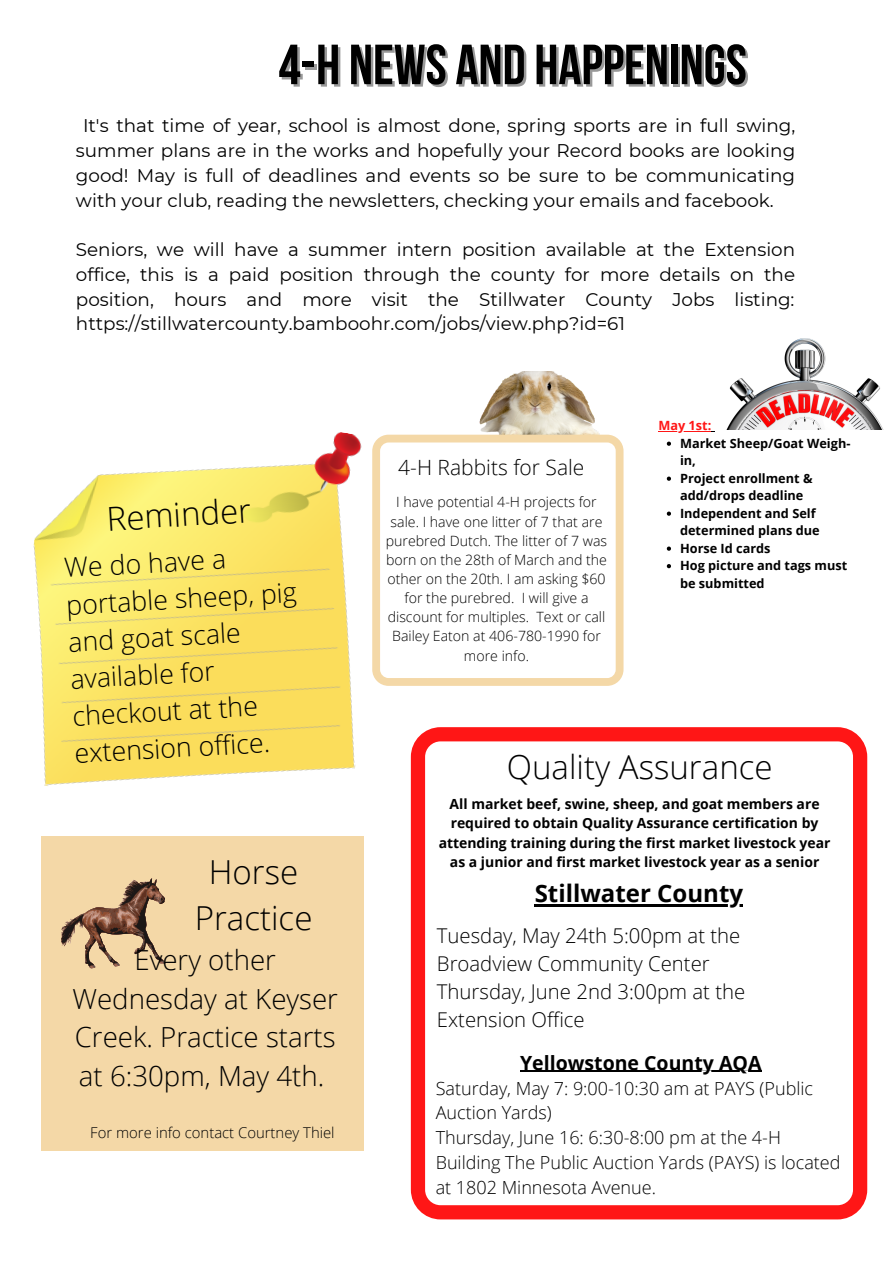
<style>
.page{position:relative;width:894px;height:1264px;background:#fff}
.page>*{position:absolute;margin:0;border:0;box-sizing:border-box;transform-origin:0 0}
.t1{font:56.4px "Bebas Neue Cyrillic";color:#000}
.t2{font:300 33px/46.2px "Open Sans";color:#000;text-align:center}
.t3{font:300 27.6px/38.7px "Open Sans";color:#000;text-align:center}
.t4{font:300 26.7px/37.2px "Open Sans";color:#000}
.t5{font:700 24px "Open Sans";color:#000}
.t6{font:300 21px "Open Sans";color:#000}
.t7{font:300 20.4px/28.2px "Open Sans";color:#000}
.t8{font:700 19.5px "Open Sans";color:#000}
.t9{font:18.3px/24.8px "Montserrat";color:#000;text-align:justify}
.t10{font:300 18px/24.8px "Open Sans";color:#000}
.t11{font:300 14.85px "Open Sans";color:#000}
.t12{font:300 14.1px/19.2px "Open Sans";color:#000;text-align:center}
.t13{font:700 13.95px/19.2px "Open Sans";color:#000;text-align:center}
.t14{font:700 12.75px/17.5px "Open Sans";color:#000}
.t15{font:700 12.75px "Open Sans";color:#ff1616}
</style>
<div class="page">
<img style="left:727px;top:338px;width:156px;height:91px">
<img style="left:33px;top:432px;width:329px;height:354px">
<div style="left:41px;top:836px;width:322px;height:314px;background:#f4d8a7"></div>
<svg style="left:61px;top:878px;width:104px;height:90px"></svg>
<img style="left:479px;top:371px;width:121px;height:63px">
<svg style="left:372px;top:434px;width:251px;height:252px"></svg>
<svg style="left:411px;top:727px;width:456px;height:492px"></svg>
<svg style="left:666px;top:441px;width:4px;height:5px"></svg>
<svg style="left:666px;top:476px;width:4px;height:5px"></svg>
<svg style="left:666px;top:511px;width:4px;height:5px"></svg>
<svg style="left:666px;top:546px;width:4px;height:4px"></svg>
<svg style="left:666px;top:564px;width:4px;height:4px"></svg>
<hr style="left:658px;top:431px;width:53px;height:1px;background:#ff1616">
<hr style="left:520px;top:1070px;width:241px;height:1px;background:#000">
<hr style="left:534px;top:904px;width:209px;height:2px;background:#000">
<p class="t1" style="left:278px;top:42px;width:469px">4-H NEWS AND HAPPENINGS</p>
<p class="t9" style="left:76px;top:113px;width:720px;text-indent:7px">It's that time of year, school is almost done, spring sports are in full swing, summer plans are in the works and hopefully your Record books are looking good! May is full of deadlines and events so be sure to be communicating with your club, reading the newsletters, checking your emails and facebook.</p>
<p class="t9" style="left:76px;top:237px;width:720px">Seniors, we will have a summer intern position available at the Extension office, this is a paid position through the county for more details on the position, hours and more visit the Stillwater County Jobs listing: https://stillwatercounty.bamboohr.com/jobs/view.php?id=61</p>
<p class="t2" style="left:105px;top:495px;width:146px;rotate:-4deg">Reminder</p>
<p class="t4" style="left:63px;top:548px;width:232px;rotate:-3deg">We do have a portable sheep, pig and goat scale available for checkout at the extension office.</p>
<p class="t2" style="left:195px;top:847px;width:119px">Horse<br>Practice</p>
<p class="t3" style="left:72px;top:939px;width:267px">Every other<br>Wednesday at Keyser<br>Creek. Practice starts at 6:30pm, May 4th.</p>
<p class="t11" style="left:90px;top:1122px;width:246px">For more info contact Courtney Thiel</p>
<p class="t6" style="left:398px;top:452px;width:188px">4-H Rabbits for Sale</p>
<p class="t12" style="left:385px;top:492px;width:223px">I have potential 4-H projects for sale. I have one litter of 7 that are purebred Dutch. The litter of 7 was born on the 28th of March and the other on the 20th. I am asking $60 for the purebred. I will give a discount for multiples. Text or call<br>Bailey Eaton at 406-780-1990 for more info.</p>
<p class="t15" style="left:658px;top:417px;width:54px">May 1st:</p>
<p class="t14" style="left:679px;top:434px;width:172px">Market Sheep/Goat Weigh&shy;in,</p>
<p class="t14" style="left:679px;top:469px;width:134px">Project enrollment &amp; add/drops deadline</p>
<p class="t14" style="left:679px;top:504px;width:141px">Independent and Self determined plans due</p>
<p class="t14" style="left:679px;top:539px;width:92px">Horse Id cards</p>
<p class="t14" style="left:679px;top:556px;width:169px">Hog picture and tags must be submitted</p>
<p class="t2" style="left:506px;top:743px;width:267px">Quality Assurance</p>
<p class="t13" style="left:438px;top:794px;width:393px">All market beef, swine, sheep, and goat members are required to obtain Quality Assurance certification by attending training during the first market livestock year as a junior and first market livestock year as a senior</p>
<p class="t5" style="left:534px;top:876px;width:210px">Stillwater County</p>
<p class="t7" style="left:437px;top:920px;width:305px">Tuesday, May 24th 5:00pm at the<br>Broadview Community Center</p>
<p class="t7" style="left:437px;top:977px;width:310px">Thursday, June 2nd 3:00pm at the<br>Extension Office</p>
<p class="t8" style="left:520px;top:1048px;width:243px">Yellowstone County AQA</p>
<p class="t10" style="left:435px;top:1075px;width:379px">Saturday, May 7: 9:00-10:30 am at PAYS (Public<br>Auction Yards)</p>
<p class="t10" style="left:435px;top:1124px;width:406px">Thursday, June 16: 6:30-8:00 pm at the 4-H<br>Building The Public Auction Yards (PAYS) is located at 1802 Minnesota Avenue.</p>
</div>
